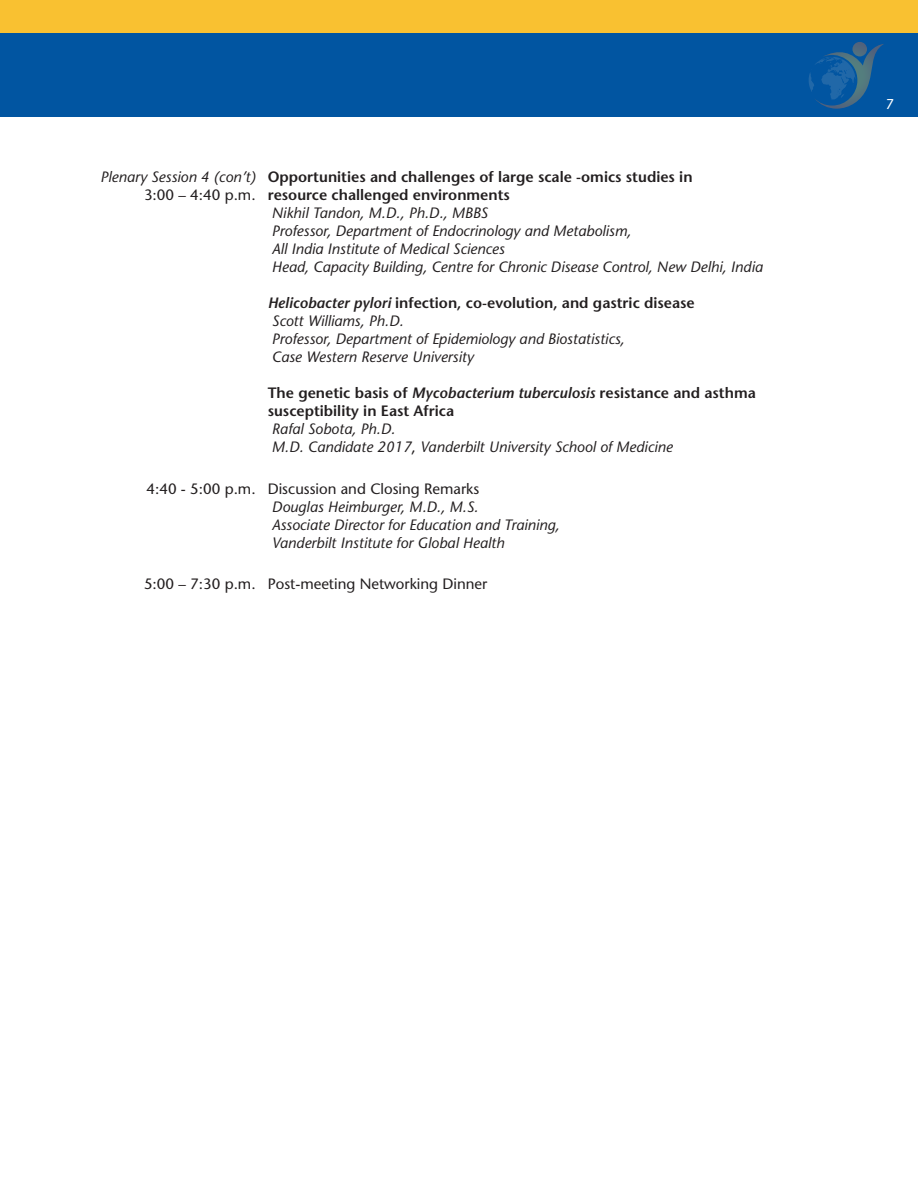
<style>
.page{position:relative;width:918px;height:1188px;background:#fff}
.page>*{position:absolute;margin:0;border:0;box-sizing:border-box;transform-origin:0 0}
.t1{font:italic 15px "Stone Sans";color:#231f20}
.t2{font:600 15px/18px "Stone Sans";color:#231f20}
.t3{font:15px/18px "Stone Sans";color:#231f20}
.t4{font:14.25px "Stone Sans";color:#fff}
.s1{font-style:italic}
.s2{font-weight:400;font-style:italic}
.s3{font-style:normal}
</style>
<div class="page">
<div style="left:0;top:0;width:918px;height:46px;background:#f9c131"></div>
<div style="left:0;top:33px;width:918px;height:84px;background:#0155a1"></div>
<svg style="left:809px;top:42px;width:75px;height:67px"></svg>
<p class="t1" style="left:100px;top:167px;width:157px">Plenary Session 4 (con’t)</p>
<p class="t3" style="left:144px;top:185px;width:113px">3:00 – 4:40 p.m.</p>
<p class="t2" style="left:268px;top:167px;width:426px">Opportunities and challenges of large scale -omics studies in</p>
<p class="t2" style="left:268px;top:185px;width:244px">resource challenged environments</p>
<p class="t1" style="left:272px;top:203px;width:218px">Nikhil Tandon, M.D., Ph.D., MBBS</p>
<p class="t1" style="left:272px;top:221px;width:361px">Professor, Department of Endocrinology and Metabolism,</p>
<p class="t1" style="left:272px;top:239px;width:234px">All India Institute of Medical Sciences</p>
<p class="t1" style="left:272px;top:257px;width:492px">Head, Capacity Building, Centre for Chronic Disease Control, New Delhi, India</p>
<p class="t2" style="left:268px;top:293px;width:429px"><span class="s1">Helicobacter pylori</span> infection, co-evolution, and gastric disease</p>
<p class="t1" style="left:272px;top:311px;width:133px">Scott Williams, Ph.D.</p>
<p class="t1" style="left:272px;top:329px;width:354px">Professor, Department of Epidemiology and Biostatistics,</p>
<p class="t1" style="left:272px;top:347px;width:203px">Case Western Reserve University</p>
<p class="t2" style="left:268px;top:383px;width:490px">The genetic basis of <span class="s1">Mycobacterium tuberculosis</span> resistance and asthma</p>
<p class="t2" style="left:268px;top:401px;width:188px">susceptibility in East Africa<br><span class="s2">Rafal Sobota, Ph.D.</span></p>
<p class="t1" style="left:272px;top:437px;width:402px">M.D. Candidate 2017<span class="s3">,</span> Vanderbilt University School of Medicine</p>
<p class="t3" style="left:147px;top:479px;width:111px">4:40 - 5:00 p.m.</p>
<p class="t3" style="left:268px;top:479px;width:213px">Discussion and Closing Remarks<br><span class="s1">Douglas Heimburger, M.D., M.S.</span></p>
<p class="t1" style="left:272px;top:515px;width:289px">Associate Director for Education and Training,</p>
<p class="t1" style="left:272px;top:533px;width:234px">Vanderbilt Institute for Global Health</p>
<p class="t3" style="left:144px;top:575px;width:113px">5:00 – 7:30 p.m.</p>
<p class="t3" style="left:268px;top:575px;width:221px">Post-meeting Networking Dinner</p>
<p class="t4" style="left:886px;top:95px;width:10px">7</p>
</div>
